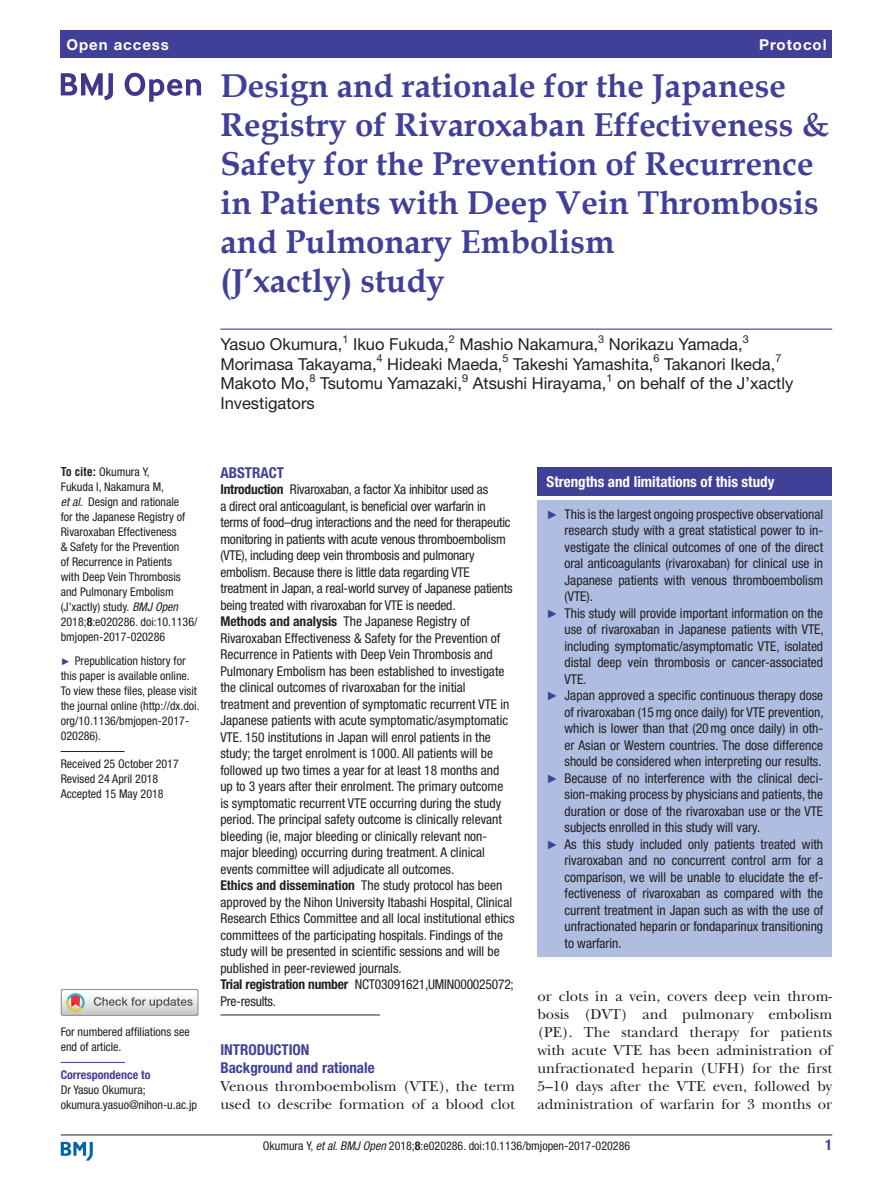
<style>
.page{position:relative;width:893px;height:1191px;background:#fff}
.page>*{position:absolute;margin:0;border:0;box-sizing:border-box;transform-origin:0 0}
.t1{font:700 33px/39px "Book Antiqua";color:#414099}
.t2{font:16.5px "Helvetica Neue LT Std";color:#231f20}
.t3{font:15px/18px "New Baskerville";color:#231f20}
.t4{font:700 condensed 15px/18px "Helvetica Neue LT Std";color:#414099}
.t5{font:700 condensed 15px "Helvetica Neue LT Std";color:#fff}
.t6{font:700 15px "Helvetica Neue LT Std";letter-spacing:.065em;color:#fff}
.t7{font:condensed 13.5px/16.5px "Helvetica Neue LT Std";color:#231f20}
.t8{font:condensed 12px/15px "Helvetica Neue LT Std";color:#231f20}
.t9{font:700 condensed 12px "Helvetica Neue LT Std";color:#414099}
.t10{font:10.95px "Helvetica Neue LT Std";color:#231f20}
.s1{font-family:"Helvetica LT Std";font-weight:700}
.s2{font-style:italic}
.s3{font-weight:700}
.s4{font-family:"Arial";font-stretch:normal;font-size:9.75px;color:#414099}
.s5{font-family:"Arial";font-stretch:normal;font-size:12px;color:#414099}
</style>
<div class="page">
<hr style="left:61px;top:1134px;width:771px;height:1px;background:#231f20">
<svg style="left:61px;top:1141px;width:32px;height:19px"></svg>
<div style="left:61px;top:31px;width:771px;height:27px;background:#414099"></div>
<hr style="left:220px;top:328px;width:612px;height:2px;background:#414099">
<hr style="left:61px;top:751px;width:64px;height:1px;background:#231f20">
<hr style="left:61px;top:1062px;width:64px;height:1px;background:#414099">
<svg style="left:61px;top:73px;width:52px;height:27px"></svg>
<svg style="left:125px;top:73px;width:76px;height:29px"></svg>
<div style="left:61px;top:989px;width:138px;height:27px;border:1px solid #969090"></div>
<svg style="left:61px;top:989px;width:137px;height:26px"></svg>
<hr style="left:220px;top:1014px;width:160px;height:1px;background:#231f20">
<div style="left:538px;top:467px;width:294px;height:29px;background:#414099"></div>
<div style="left:538px;top:500px;width:294px;height:456px;background:#afbde1"></div>
<p class="t6" style="left:66px;top:35px;width:104px">Open access</p>
<p class="t6" style="left:759px;top:35px;width:69px">Protocol</p>
<h1 class="t1" style="left:220px;top:66px;width:610px">Design and rationale for the Japanese Registry of Rivaroxaban Effectiveness &amp; Safety for the Prevention of Recurrence in Patients with Deep Vein Thrombosis and Pulmonary Embolism<br>(J’xactly) study</h1>
<p class="t2" style="left:220px;top:335px;width:123px">Yasuo Okumura,</p>
<p class="t10" style="left:342px;top:332px;width:8px">1</p>
<p class="t2" style="left:353px;top:335px;width:97px">Ikuo Fukuda,</p>
<p class="t10" style="left:449px;top:332px;width:8px">2</p>
<p class="t2" style="left:459px;top:335px;width:140px">Mashio Nakamura,</p>
<p class="t10" style="left:598px;top:332px;width:8px">3</p>
<p class="t2" style="left:609px;top:335px;width:135px">Norikazu Yamada,</p>
<p class="t10" style="left:743px;top:332px;width:8px">3</p>
<p class="t2" style="left:220px;top:354px;width:158px">Morimasa Takayama,</p>
<p class="t10" style="left:377px;top:352px;width:8px">4</p>
<p class="t2" style="left:387px;top:354px;width:117px">Hideaki Maeda,</p>
<p class="t10" style="left:502px;top:352px;width:8px">5</p>
<p class="t2" style="left:513px;top:354px;width:142px">Takeshi Yamashita,</p>
<p class="t10" style="left:653px;top:352px;width:8px">6</p>
<p class="t2" style="left:664px;top:354px;width:113px">Takanori Ikeda,</p>
<p class="t10" style="left:775px;top:352px;width:8px">7</p>
<p class="t2" style="left:220px;top:374px;width:90px">Makoto Mo,</p>
<p class="t10" style="left:309px;top:371px;width:8px">8</p>
<p class="t2" style="left:320px;top:374px;width:144px">Tsutomu Yamazaki,</p>
<p class="t10" style="left:462px;top:371px;width:8px">9</p>
<p class="t2" style="left:473px;top:374px;width:135px">Atsushi Hirayama,</p>
<p class="t10" style="left:606px;top:371px;width:8px">1</p>
<p class="t2" style="left:617px;top:374px;width:178px">on behalf of the J’xactly</p>
<p class="t2" style="left:220px;top:393px;width:96px">Investigators</p>
<p class="t8" style="left:61px;top:464px;width:138px"><span class="s1">To cite:</span> Okumura Y,<br>Fukuda I, Nakamura M,<br><span class="s2">et al</span>. Design and rationale<br>for the Japanese Registry of<br>Rivaroxaban Effectiveness<br>&amp; Safety for the Prevention<br>of Recurrence in Patients<br>with Deep Vein Thrombosis and Pulmonary Embolism (J’xactly) study. <span class="s2">BMJ Open<br></span>2018;<span class="s3">8</span>:e020286. doi:10.1136/ bmjopen-2017-020286</p>
<p class="t8" style="left:61px;top:653px;width:140px"><span class="s4">►</span> Prepublication history for this paper is available online.<br>To view these files, please visit the journal online (http://dx.doi. org/10.1136/bmjopen-2017-<br>020286).</p>
<p class="t8" style="left:61px;top:756px;width:120px">Received 25 October 2017<br>Revised 24 April 2018<br>Accepted 15 May 2018</p>
<p class="t8" style="left:61px;top:1024px;width:130px">For numbered affiliations see end of article.</p>
<p class="t9" style="left:61px;top:1067px;width:91px">Correspondence to</p>
<p class="t8" style="left:61px;top:1082px;width:138px">Dr Yasuo Okumura; okumura.yasuo@nihon-u.ac.jp</p>
<p class="t4" style="left:220px;top:463px;width:65px">Abstract</p>
<p class="t7" style="left:220px;top:481px;width:296px"><span class="s3">Introduction</span> Rivaroxaban, a factor Xa inhibitor used as<br>a direct oral anticoagulant, is beneficial over warfarin in terms of food–drug interactions and the need for therapeutic monitoring in patients with acute venous thromboembolism (VTE), including deep vein thrombosis and pulmonary embolism. Because there is little data regarding VTE treatment in Japan, a real-world survey of Japanese patients being treated with rivaroxaban for VTE is needed.<br><span class="s3">Methods and analysis</span> The Japanese Registry of Rivaroxaban Effectiveness &amp; Safety for the Prevention of Recurrence in Patients with Deep Vein Thrombosis and Pulmonary Embolism has been established to investigate the clinical outcomes of rivaroxaban for the initial treatment and prevention of symptomatic recurrent VTE in Japanese patients with acute symptomatic/asymptomatic VTE. 150 institutions in Japan will enrol patients in the study; the target enrolment is 1000. All patients will be followed up two times a year for at least 18 months and up to 3 years after their enrolment. The primary outcome is symptomatic recurrent VTE occurring during the study period. The principal safety outcome is clinically relevant bleeding (ie, major bleeding or clinically relevant non&shy;major bleeding) occurring during treatment. A clinical events committee will adjudicate all outcomes.<br><span class="s3">Ethics and dissemination</span> The study protocol has been approved by the Nihon University Itabashi Hospital, Clinical Research Ethics Committee and all local institutional ethics committees of the participating hospitals. Findings of the study will be presented in scientific sessions and will be published in peer-reviewed journals.<br><span class="s3">Trial registration number</span> NCT03091621,UMIN000025072; Pre-results.</p>
<p class="t4" style="left:220px;top:1040px;width:156px">Introduction<br>Background and rationale</p>
<p class="t3" style="left:220px;top:1077px;width:296px">Venous thromboembolism (VTE), the term used to describe formation of a blood clot</p>
<p class="t5" style="left:547px;top:472px;width:229px">Strengths and limitations of this study</p>
<p class="t7" style="left:547px;top:505px;width:278px"><span class="s5">►</span> This is the largest ongoing prospective observational</p>
<p class="t7" style="left:565px;top:522px;width:260px">research study with a great statistical power to in-</p>
<p class="t7" style="left:565px;top:538px;width:260px">vestigate the clinical outcomes of one of the direct</p>
<p class="t7" style="left:565px;top:555px;width:260px">oral anticoagulants (rivaroxaban) for clinical use in</p>
<p class="t7" style="left:565px;top:571px;width:260px">Japanese patients with venous thromboembolism</p>
<p class="t7" style="left:565px;top:588px;width:30px">(VTE).</p>
<p class="t7" style="left:547px;top:604px;width:278px"><span class="s5">►</span> This study will provide important information on the</p>
<p class="t7" style="left:565px;top:621px;width:261px">use of rivaroxaban in Japanese patients with VTE,</p>
<p class="t7" style="left:565px;top:637px;width:260px">including symptomatic/asymptomatic VTE, isolated</p>
<p class="t7" style="left:565px;top:654px;width:260px">distal deep vein thrombosis or cancer-associated</p>
<p class="t7" style="left:565px;top:670px;width:23px">VTE.</p>
<p class="t7" style="left:547px;top:687px;width:278px"><span class="s5">►</span> Japan approved a specific continuous therapy dose</p>
<p class="t7" style="left:565px;top:703px;width:261px">of rivaroxaban (15mg once daily) for VTE prevention,</p>
<p class="t7" style="left:565px;top:720px;width:260px">which is lower than that (20mg once daily) in oth-</p>
<p class="t7" style="left:565px;top:736px;width:260px">er Asian or Western countries. The dose difference</p>
<p class="t7" style="left:565px;top:753px;width:259px">should be considered when interpreting our results.</p>
<p class="t7" style="left:547px;top:769px;width:278px"><span class="s5">►</span> Because of no interference with the clinical deci-</p>
<p class="t7" style="left:565px;top:786px;width:260px">sion-making process by physicians and patients, the</p>
<p class="t7" style="left:565px;top:802px;width:260px">duration or dose of the rivaroxaban use or the VTE</p>
<p class="t7" style="left:565px;top:819px;width:197px">subjects enrolled in this study will vary.</p>
<p class="t7" style="left:547px;top:835px;width:278px"><span class="s5">►</span> As this study included only patients treated with</p>
<p class="t7" style="left:565px;top:852px;width:260px">rivaroxaban and no concurrent control arm for a</p>
<p class="t7" style="left:565px;top:868px;width:260px">comparison, we will be unable to elucidate the ef-</p>
<p class="t7" style="left:565px;top:885px;width:260px">fectiveness of rivaroxaban as compared with the</p>
<p class="t7" style="left:565px;top:901px;width:260px">current treatment in Japan such as with the use of</p>
<p class="t7" style="left:565px;top:918px;width:260px">unfractionated heparin or fondaparinux transitioning</p>
<p class="t7" style="left:565px;top:934px;width:59px">to warfarin.</p>
<p class="t3" style="left:538px;top:987px;width:296px;text-align:justify">or clots in a vein, covers deep vein throm&shy;bosis (DVT) and pulmonary embolism (PE). The standard therapy for patients with acute VTE has been administration of unfractionated heparin (UFH) for the first 5–10 days after the VTE even, followed by administration of warfarin for 3 months or</p>
<p class="t8" style="left:263px;top:1137px;width:369px">Okumura Y, <span class="s2">et al</span>. <span class="s2">BMJ Open</span> 2018;<span class="s3">8</span>:e020286. doi:10.1136/bmjopen-2017-020286</p>
<p class="t4" style="left:825px;top:1135px;width:9px">1</p>
</div>
